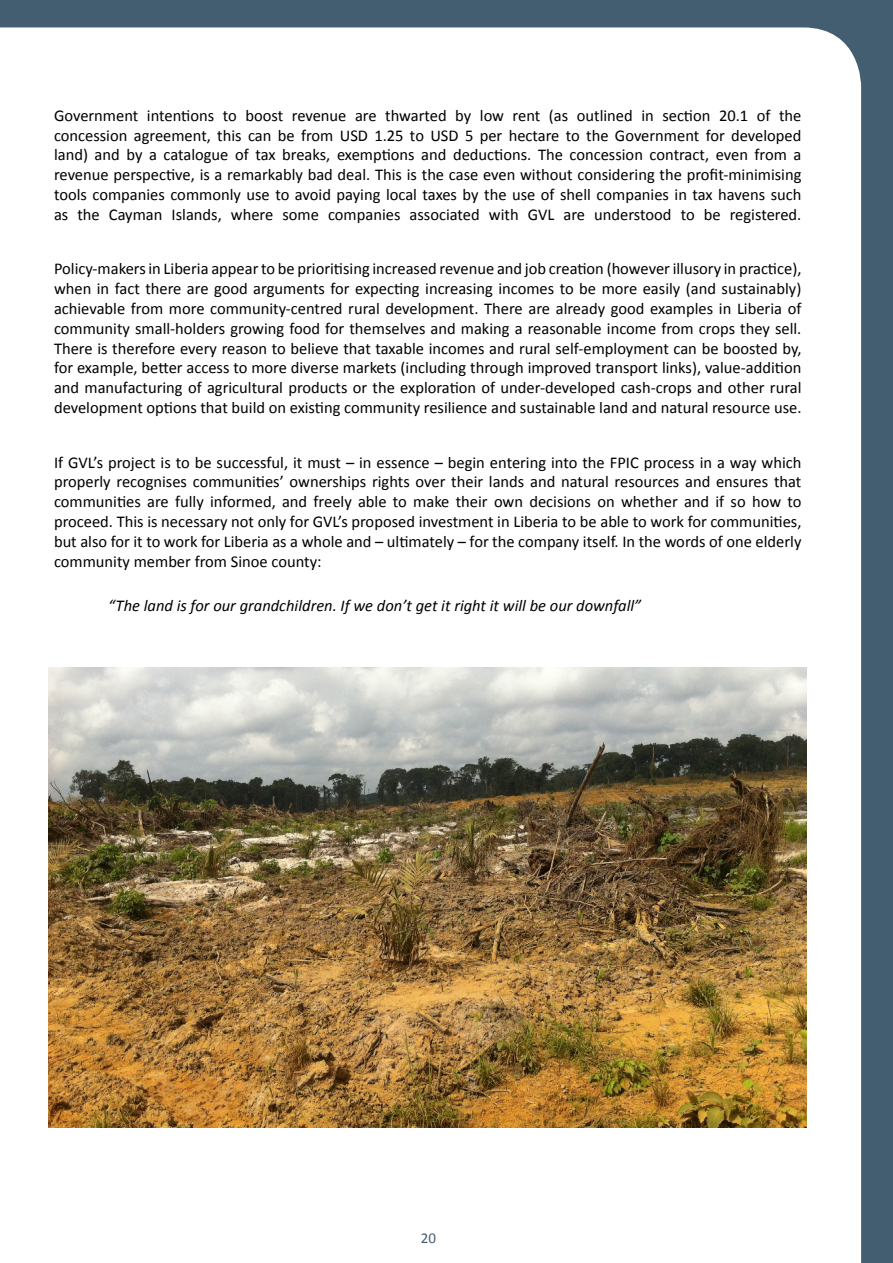
<style>
.page{position:relative;width:893px;height:1263px;background:#435e71}
.page>*{position:absolute;margin:0;border:0;box-sizing:border-box;transform-origin:0 0}
.t1{font:16.5px/19.8px "Calibri";color:#000;text-align:justify}
.t2{font:italic 16.5px "Calibri";color:#000}
.t3{font:15px "Calibri";color:#435e71}
</style>
<div class="page">
<div style="left:0;top:27px;width:861px;height:1236px;background:#fff"></div>
<img style="left:49px;top:668px;width:758px;height:459px">
<p class="t1" style="left:54px;top:105px;width:749px">Government intentions to boost revenue are thwarted by low rent (as outlined in section 20.1 of the concession agreement, this can be from USD 1.25 to USD 5 per hectare to the Government for developed land) and by a catalogue of tax breaks, exemptions and deductions. The concession contract, even from a revenue perspective, is a remarkably bad deal. This is the case even without considering the profit-minimising tools companies commonly use to avoid paying local taxes by the use of shell companies in tax havens such as the Cayman Islands, where some companies associated with GVL are understood to be registered.</p>
<p class="t1" style="left:54px;top:259px;width:749px">Policy-makers in Liberia appear to be prioritising increased revenue and job creation (however illusory in practice), when in fact there are good arguments for expecting increasing incomes to be more easily (and sustainably) achievable from more community-centred rural development. There are already good examples in Liberia of community small-holders growing food for themselves and making a reasonable income from crops they sell.<br>There is therefore every reason to believe that taxable incomes and rural self-employment can be boosted by, for example, better access to more diverse markets (including through improved transport links), value-addition and manufacturing of agricultural products or the exploration of under-developed cash-crops and other rural development options that build on existing community resilience and sustainable land and natural resource use.</p>
<p class="t1" style="left:54px;top:452px;width:749px">If GVL’s project is to be successful, it must – in essence – begin entering into the FPIC process in a way which properly recognises communities’ ownerships rights over their lands and natural resources and ensures that communities are fully informed, and freely able to make their own decisions on whether and if so how to proceed. This is necessary not only for GVL’s proposed investment in Liberia to be able to work for communities, but also for it to work for Liberia as a whole and – ultimately – for the company itself. In the words of one elderly community member from Sinoe county:</p>
<p class="t2" style="left:108px;top:594px;width:535px">“The land is for our grandchildren. If we don’t get it right it will be our downfall”</p>
<p class="t3" style="left:421px;top:1228px;width:17px">20</p>
</div>
